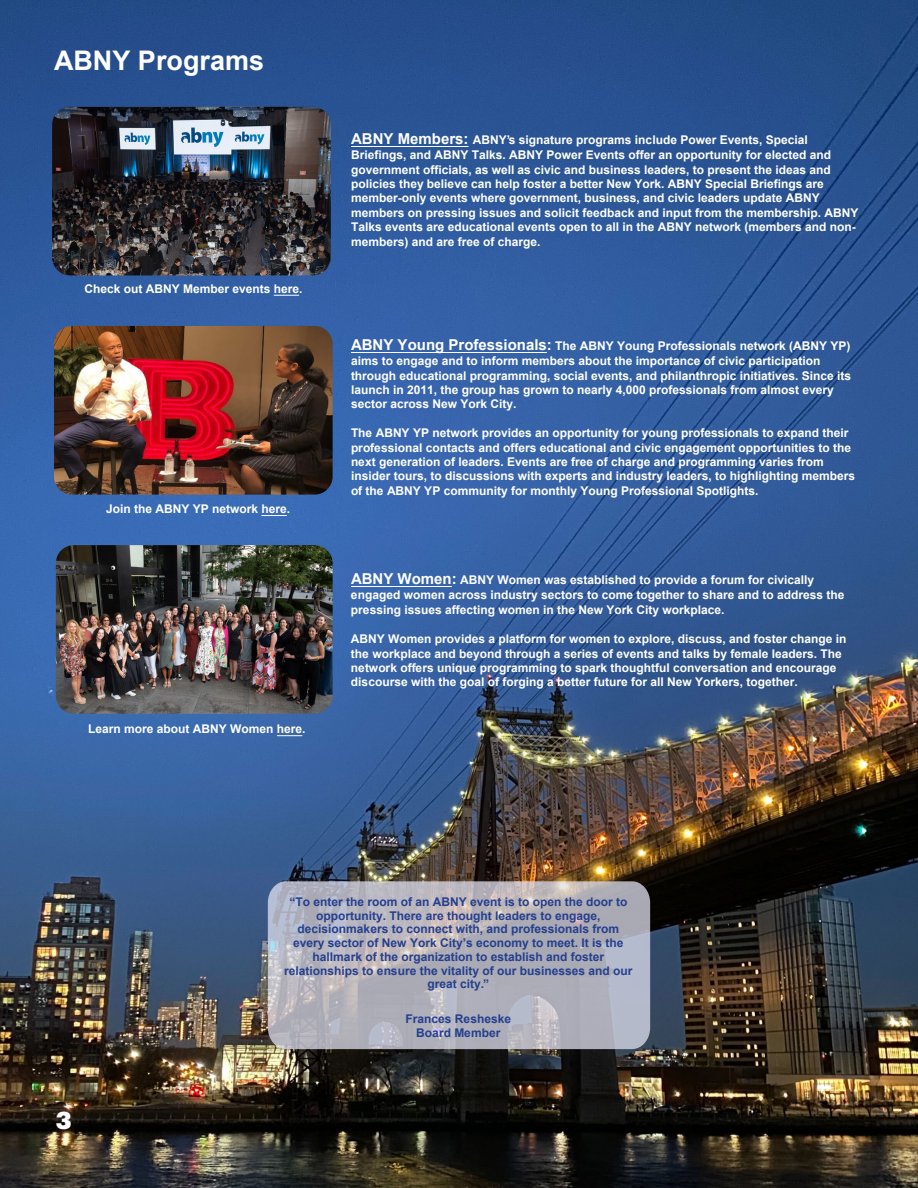
<style>
.page{position:relative;width:918px;height:1188px;background:#fff}
.page>*{position:absolute;margin:0;border:0;box-sizing:border-box;transform-origin:0 0}
.t1{font:700 27px "Arial";color:#fff}
.t2{font:900 24px "Graphik";color:#fff}
.t3{font:700 12px/14.4px "Arial";color:#fff}
.t4{font:700 12px/13.6px "Arial";color:#253f8e;text-align:center}
.s1{font-size:15px}
</style>
<div class="page">
<img style="left:0;top:0;width:918px;height:1188px">
<img style="left:52px;top:107px;width:279px;height:168px">
<img style="left:54px;top:326px;width:279px;height:169px">
<img style="left:56px;top:545px;width:277px;height:169px">
<svg style="left:268px;top:881px;width:382px;height:168px;background:#b3b2bc"></svg>
<svg style="left:274px;top:295px;width:25px;height:1px"></svg>
<svg style="left:261px;top:515px;width:26px;height:1px"></svg>
<svg style="left:277px;top:735px;width:25px;height:1px"></svg>
<hr style="left:351px;top:146px;width:118px;height:1px;background:#fff">
<hr style="left:351px;top:352px;width:196px;height:1px;background:#fff">
<hr style="left:351px;top:586px;width:101px;height:1px;background:#fff">
<p class="t1" style="left:54px;top:42px;width:212px">ABNY Programs</p>
<p class="t3" style="left:84px;top:282px;width:220px">Check out ABNY Member events here.</p>
<p class="t3" style="left:106px;top:502px;width:186px">Join the ABNY YP network here.</p>
<p class="t3" style="left:88px;top:722px;width:219px">Learn more about ABNY Women here.</p>
<p class="t3" style="left:351px;top:132px;width:482px;line-height:15.6px"><span class="s1">ABNY Members:</span> ABNY’s signature programs include Power Events, Special<br>Briefings, and ABNY Talks. ABNY Power Events offer an opportunity for elected and</p>
<p class="t3" style="left:351px;top:162px;width:509px">government officials, as well as civic and business leaders, to present the ideas and policies they believe can help foster a better New York. ABNY Special Briefings are member-only events where government, business, and civic leaders update ABNY members on pressing issues and solicit feedback and input from the membership. ABNY Talks events are educational events open to all in the ABNY network (members and non&shy;members) and are free of charge.</p>
<p class="t3" style="left:351px;top:338px;width:501px;line-height:15.6px"><span class="s1">ABNY Young Professionals:</span> The ABNY Young Professionals network (ABNY YP) aims to engage and to inform members about the importance of civic participation</p>
<p class="t3" style="left:351px;top:368px;width:502px">through educational programming, social events, and philanthropic initiatives. Since its launch in 2011, the group has grown to nearly 4,000 professionals from almost every sector across New York City.</p>
<p class="t3" style="left:351px;top:426px;width:506px">The ABNY YP network provides an opportunity for young professionals to expand their professional contacts and offers educational and civic engagement opportunities to the next generation of leaders. Events are free of charge and programming varies from insider tours, to discussions with experts and industry leaders, to highlighting members of the ABNY YP community for monthly Young Professional Spotlights.</p>
<p class="t3" style="left:351px;top:572px;width:495px;line-height:15.6px"><span class="s1">ABNY Women:</span> ABNY Women was established to provide a forum for civically engaged women across industry sectors to come together to share and to address the</p>
<p class="t3" style="left:351px;top:602px;width:375px">pressing issues affecting women in the New York City workplace.</p>
<p class="t3" style="left:351px;top:632px;width:497px">ABNY Women provides a platform for women to explore, discuss, and foster change in the workplace and beyond through a series of events and talks by female leaders. The network offers unique programming to spark thoughtful conversation and encourage discourse with the goal of forging a better future for all New Yorkers, together.</p>
<p class="t2" style="left:56px;top:1102px;width:17px">3</p>
<p class="t4" style="left:284px;top:895px;width:350px">“To enter the room of an ABNY event is to open the door to opportunity. There are thought leaders to engage, decisionmakers to connect with, and professionals from every sector of New York City’s economy to meet. It is the hallmark of the organization to establish and foster relationships to ensure the vitality of our businesses and our great city.”</p>
<p class="t4" style="left:406px;top:1012px;width:107px;line-height:14.4px">Frances Resheske<br>Board Member</p>
</div>
